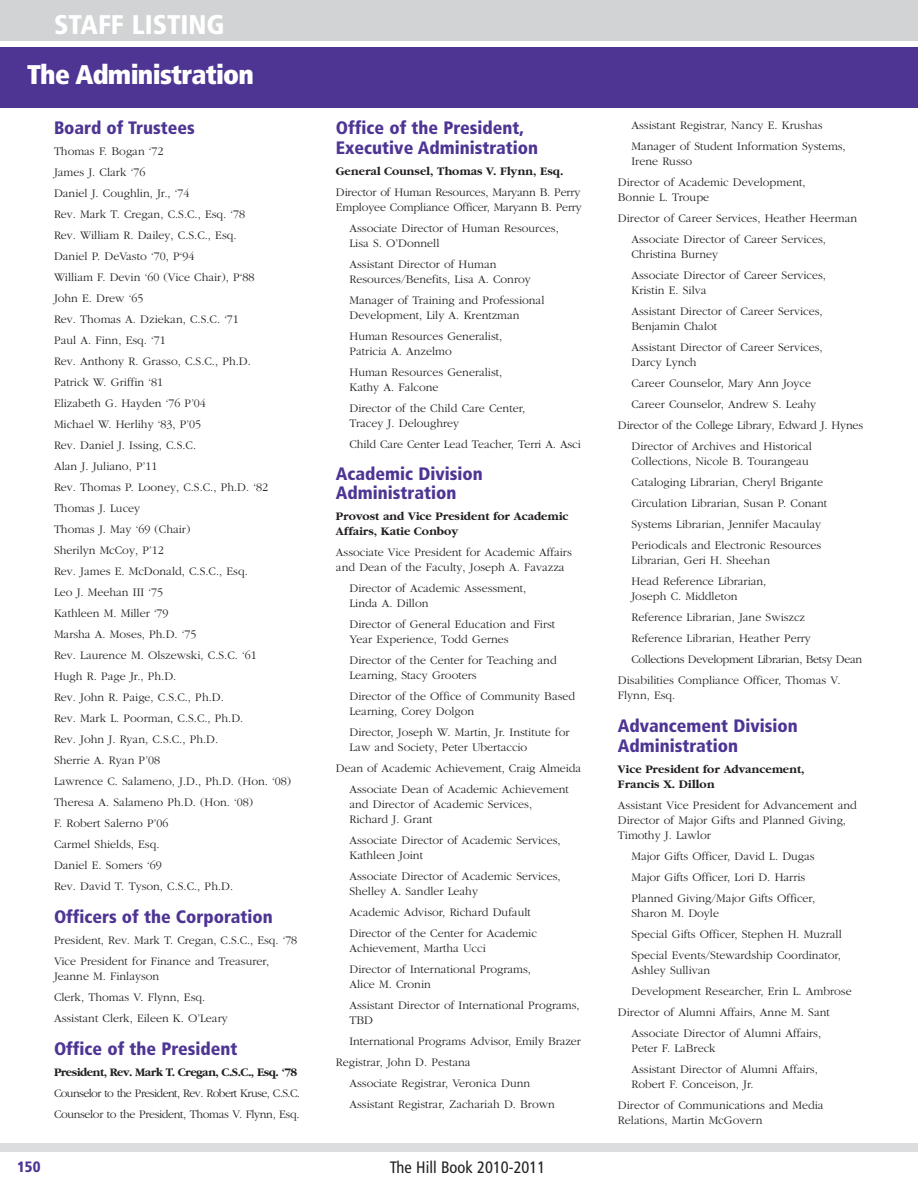
<style>
.page{position:relative;width:918px;height:1188px;background:#fff}
.page>*{position:absolute;margin:0;border:0;box-sizing:border-box;transform-origin:0 0}
.t1{font:900 condensed 27px "Frutiger LT Std";letter-spacing:-.025em;color:#fff}
.t2{font:900 condensed 27px "Frutiger LT Std";color:#fff}
.t3{font:900 condensed 18px/19.5px "Frutiger LT Std";color:#4e3594}
.t4{font:condensed 16.5px "Frutiger LT Std";color:#231f20}
.t5{font:900 condensed 15px "Frutiger LT Std";color:#4e3594}
.t6{font:300 12px/21px "Garamond";color:#231f20}
.t7{font:700 12px/15px "Garamond";color:#231f20}
.t8{font:300 12px/21px "Garamond";letter-spacing:-.04em;color:#231f20}
.t9{font:700 12px "Garamond";letter-spacing:-.04em;color:#231f20}
.t10{font:300 12px "Garamond";letter-spacing:-.03em;color:#231f20}
</style>
<div class="page">
<div style="left:0;top:47px;width:918px;height:61px;background:#4e3594"></div>
<div style="left:0;top:0;width:918px;height:40px;background:#d1d3d4"></div>
<div style="left:0;top:1143px;width:918px;height:9px;background:#dcddde"></div>
<h1 class="t2" style="left:54px;top:14px;width:172px">STAFF LISTING</h1>
<h1 class="t1" style="left:27px;top:64px;width:229px">The Administration</h1>
<h2 class="t3" style="left:54px;top:120px;width:142px">Board of Trustees</h2>
<p class="t6" style="left:54px;top:142px;width:239px">Thomas F. Bogan ‘72<br>James J. Clark ‘76<br>Daniel J. Coughlin, Jr., ‘74<br>Rev. Mark T. Cregan, C.S.C., Esq. ‘78<br>Rev. William R. Dailey, C.S.C., Esq.<br>Daniel P. DeVasto ‘70, P‘94<br>William F. Devin ‘60 (Vice Chair), P‘88<br>John E. Drew ‘65<br>Rev. Thomas A. Dziekan, C.S.C. ‘71<br>Paul A. Finn, Esq. ‘71<br>Rev. Anthony R. Grasso, C.S.C., Ph.D.<br>Patrick W. Griffin ‘81<br>Elizabeth G. Hayden ‘76 P’04<br>Michael W. Herlihy ‘83, P’05<br>Rev. Daniel J. Issing, C.S.C.<br>Alan J. Juliano, P’11<br>Rev. Thomas P. Looney, C.S.C., Ph.D. ‘82<br>Thomas J. Lucey<br>Thomas J. May ‘69 (Chair)<br>Sherilyn McCoy, P’12<br>Rev. James E. McDonald, C.S.C., Esq.<br>Leo J. Meehan III ‘75<br>Kathleen M. Miller ‘79<br>Marsha A. Moses, Ph.D. ‘75<br>Rev. Laurence M. Olszewski, C.S.C. ‘61<br>Hugh R. Page Jr., Ph.D.<br>Rev. John R. Paige, C.S.C., Ph.D.<br>Rev. Mark L. Poorman, C.S.C., Ph.D.<br>Rev. John J. Ryan, C.S.C., Ph.D.<br>Sherrie A. Ryan P’08<br>Lawrence C. Salameno, J.D., Ph.D. (Hon. ‘08)<br>Theresa A. Salameno Ph.D. (Hon. ‘08)<br>F. Robert Salerno P’06<br>Carmel Shields, Esq.<br>Daniel E. Somers ‘69<br>Rev. David T. Tyson, C.S.C., Ph.D.</p>
<h2 class="t3" style="left:54px;top:909px;width:220px">Officers of the Corporation</h2>
<p class="t6" style="left:54px;top:931px;width:245px">President, Rev. Mark T. Cregan, C.S.C., Esq. ‘78<br>Vice President for Finance and Treasurer,</p>
<p class="t6" style="left:54px;top:967px;width:175px">Jeanne M. Finlayson<br>Clerk, Thomas V. Flynn, Esq.<br>Assistant Clerk, Eileen K. O’Leary</p>
<h2 class="t3" style="left:54px;top:1041px;width:185px">Office of the President</h2>
<p class="t9" style="left:54px;top:1068px;width:245px">President, Rev. Mark T. Cregan, C.S.C., Esq. ‘78</p>
<p class="t8" style="left:54px;top:1084px;width:247px">Counselor to the President, Rev. Robert Kruse, C.S.C.<br>Counselor to the President, Thomas V. Flynn, Esq.</p>
<h2 class="t3" style="left:336px;top:120px;width:204px">Office of the President,<br>Executive Administration</h2>
<p class="t7" style="left:336px;top:164px;width:229px">General Counsel, Thomas V. Flynn, Esq.</p>
<p class="t6" style="left:336px;top:185px;width:247px;line-height:15px">Director of Human Resources, Maryann B. Perry<br>Employee Compliance Officer, Maryann B. Perry</p>
<p class="t6" style="left:349px;top:221px;width:211px;line-height:15px">Associate Director of Human Resources,<br>Lisa S. O’Donnell</p>
<p class="t6" style="left:349px;top:257px;width:183px;line-height:15px">Assistant Director of Human<br>Resources/Benefits, Lisa A. Conroy</p>
<p class="t6" style="left:349px;top:293px;width:197px;line-height:15px">Manager of Training and Professional<br>Development, Lily A. Krentzman</p>
<p class="t6" style="left:349px;top:329px;width:154px;line-height:15px">Human Resources Generalist,<br>Patricia A. Anzelmo</p>
<p class="t6" style="left:349px;top:365px;width:154px;line-height:15px">Human Resources Generalist,<br>Kathy A. Falcone</p>
<p class="t6" style="left:349px;top:401px;width:177px;line-height:15px">Director of the Child Care Center,<br>Tracey J. Deloughrey</p>
<p class="t6" style="left:349px;top:434px;width:233px">Child Care Center Lead Teacher, Terri A. Asci</p>
<h2 class="t3" style="left:336px;top:466px;width:148px;line-height:18.9px">Academic Division<br>Administration</h2>
<p class="t7" style="left:336px;top:510px;width:234px">Provost and Vice President for Academic<br>Affairs, Katie Conboy</p>
<p class="t6" style="left:336px;top:546px;width:237px;line-height:15px">Associate Vice President for Academic Affairs and Dean of the Faculty, Joseph A. Favazza</p>
<p class="t6" style="left:349px;top:582px;width:178px;line-height:15px">Director of Academic Assessment,<br>Linda A. Dillon</p>
<p class="t6" style="left:349px;top:618px;width:207px;line-height:15px">Director of General Education and First<br>Year Experience, Todd Gernes</p>
<p class="t6" style="left:349px;top:654px;width:209px;line-height:15px">Director of the Center for Teaching and<br>Learning, Stacy Grooters</p>
<p class="t6" style="left:349px;top:690px;width:227px;line-height:15px">Director of the Office of Community Based<br>Learning, Corey Dolgon</p>
<p class="t6" style="left:349px;top:726px;width:222px;line-height:15px">Director, Joseph W. Martin, Jr. Institute for<br>Law and Society, Peter Ubertaccio</p>
<p class="t6" style="left:336px;top:759px;width:247px;text-align:center">Dean of Academic Achievement, Craig Almeida<br>Associate Dean of Academic Achievement</p>
<p class="t6" style="left:349px;top:798px;width:184px;line-height:15px">and Director of Academic Services,<br>Richard J. Grant</p>
<p class="t6" style="left:349px;top:834px;width:213px;line-height:15px">Associate Director of Academic Services,<br>Kathleen Joint</p>
<p class="t6" style="left:349px;top:870px;width:213px;line-height:15px">Associate Director of Academic Services,<br>Shelley A. Sandler Leahy</p>
<p class="t6" style="left:349px;top:903px;width:189px">Academic Advisor, Richard Dufault<br>Director of the Center for Academic</p>
<p class="t6" style="left:349px;top:939px;width:183px">Achievement, Martha Ucci<br>Director of International Programs,</p>
<p class="t6" style="left:349px;top:975px;width:232px">Alice M. Cronin<br>Assistant Director of International Programs,</p>
<p class="t6" style="left:349px;top:1011px;width:25px">TBD</p>
<p class="t6" style="left:349px;top:1032px;width:233px">International Programs Advisor, Emily Brazer</p>
<p class="t6" style="left:336px;top:1053px;width:136px">Registrar, John D. Pestana</p>
<p class="t6" style="left:349px;top:1074px;width:182px">Associate Registrar, Veronica Dunn</p>
<p class="t6" style="left:349px;top:1095px;width:207px">Assistant Registrar, Zachariah D. Brown</p>
<p class="t5" style="left:17px;top:1161px;width:25px">150</p>
<h3 class="t4" style="left:390px;top:1158px;width:157px">The Hill Book 2010-2011</h3>
<p class="t6" style="left:631px;top:116px;width:216px">Assistant Registrar, Nancy E. Krushas<br>Manager of Student Information Systems,</p>
<p class="t6" style="left:618px;top:152px;width:189px;text-indent:14px">Irene Russo<br>Director of Academic Development,</p>
<p class="t6" style="left:618px;top:188px;width:93px">Bonnie L. Troupe</p>
<p class="t6" style="left:618px;top:209px;width:241px">Director of Career Services, Heather Heerman</p>
<p class="t6" style="left:631px;top:230px;width:196px">Associate Director of Career Services,</p>
<p class="t6" style="left:631px;top:245px;width:196px">Christina Burney<br>Associate Director of Career Services,</p>
<p class="t6" style="left:631px;top:281px;width:193px">Kristin E. Silva<br>Assistant Director of Career Services,</p>
<p class="t6" style="left:631px;top:317px;width:193px">Benjamin Chalot<br>Assistant Director of Career Services,</p>
<p class="t6" style="left:631px;top:353px;width:67px">Darcy Lynch</p>
<p class="t6" style="left:631px;top:374px;width:181px">Career Counselor, Mary Ann Joyce</p>
<p class="t6" style="left:631px;top:395px;width:186px">Career Counselor, Andrew S. Leahy</p>
<p class="t6" style="left:618px;top:416px;width:247px">Director of the College Library, Edward J. Hynes</p>
<p class="t6" style="left:631px;top:437px;width:182px">Director of Archives and Historical</p>
<p class="t6" style="left:631px;top:452px;width:197px">Collections, Nicole B. Tourangeau Cataloging Librarian, Cheryl Brigante Circulation Librarian, Susan P. Conant Systems Librarian, Jennifer Macaulay Periodicals and Electronic Resources</p>
<p class="t6" style="left:631px;top:551px;width:140px">Librarian, Geri H. Sheehan<br>Head Reference Librarian,</p>
<p class="t6" style="left:631px;top:587px;width:108px">Joseph C. Middleton</p>
<p class="t6" style="left:631px;top:608px;width:175px">Reference Librarian, Jane Swiszcz</p>
<p class="t6" style="left:631px;top:629px;width:181px">Reference Librarian, Heather Perry</p>
<p class="t10" style="left:631px;top:655px;width:232px">Collections Development Librarian, Betsy Dean</p>
<p class="t6" style="left:618px;top:671px;width:224px">Disabilities Compliance Officer, Thomas V.</p>
<p class="t6" style="left:618px;top:686px;width:59px">Flynn, Esq.</p>
<h2 class="t3" style="left:618px;top:718px;width:181px">Advancement Division<br>Administration</h2>
<p class="t7" style="left:618px;top:762px;width:188px">Vice President for Advancement,<br>Francis X. Dillon</p>
<p class="t6" style="left:618px;top:798px;width:241px;line-height:15px">Assistant Vice President for Advancement and<br>Director of Major Gifts and Planned Giving,<br>Timothy J. Lawlor</p>
<p class="t6" style="left:631px;top:846px;width:185px">Major Gifts Officer, David L. Dugas<br>Major Gifts Officer, Lori D. Harris<br>Planned Giving/Major Gifts Officer,</p>
<p class="t6" style="left:631px;top:903px;width:212px">Sharon M. Doyle<br>Special Gifts Officer, Stephen H. Muzrall<br>Special Events/Stewardship Coordinator,</p>
<p class="t6" style="left:631px;top:960px;width:80px">Ashley Sullivan</p>
<p class="t6" style="left:631px;top:981px;width:222px">Development Researcher, Erin L. Ambrose</p>
<p class="t6" style="left:618px;top:1002px;width:213px">Director of Alumni Affairs, Anne M. Sant</p>
<p class="t6" style="left:631px;top:1023px;width:191px">Associate Director of Alumni Affairs,</p>
<p class="t6" style="left:631px;top:1038px;width:188px">Peter F. LaBreck<br>Assistant Director of Alumni Affairs,</p>
<p class="t6" style="left:618px;top:1074px;width:207px;text-indent:14px">Robert F. Conceison, Jr.<br>Director of Communications and Media</p>
<p class="t6" style="left:618px;top:1110px;width:146px">Relations, Martin McGovern</p>
</div>
